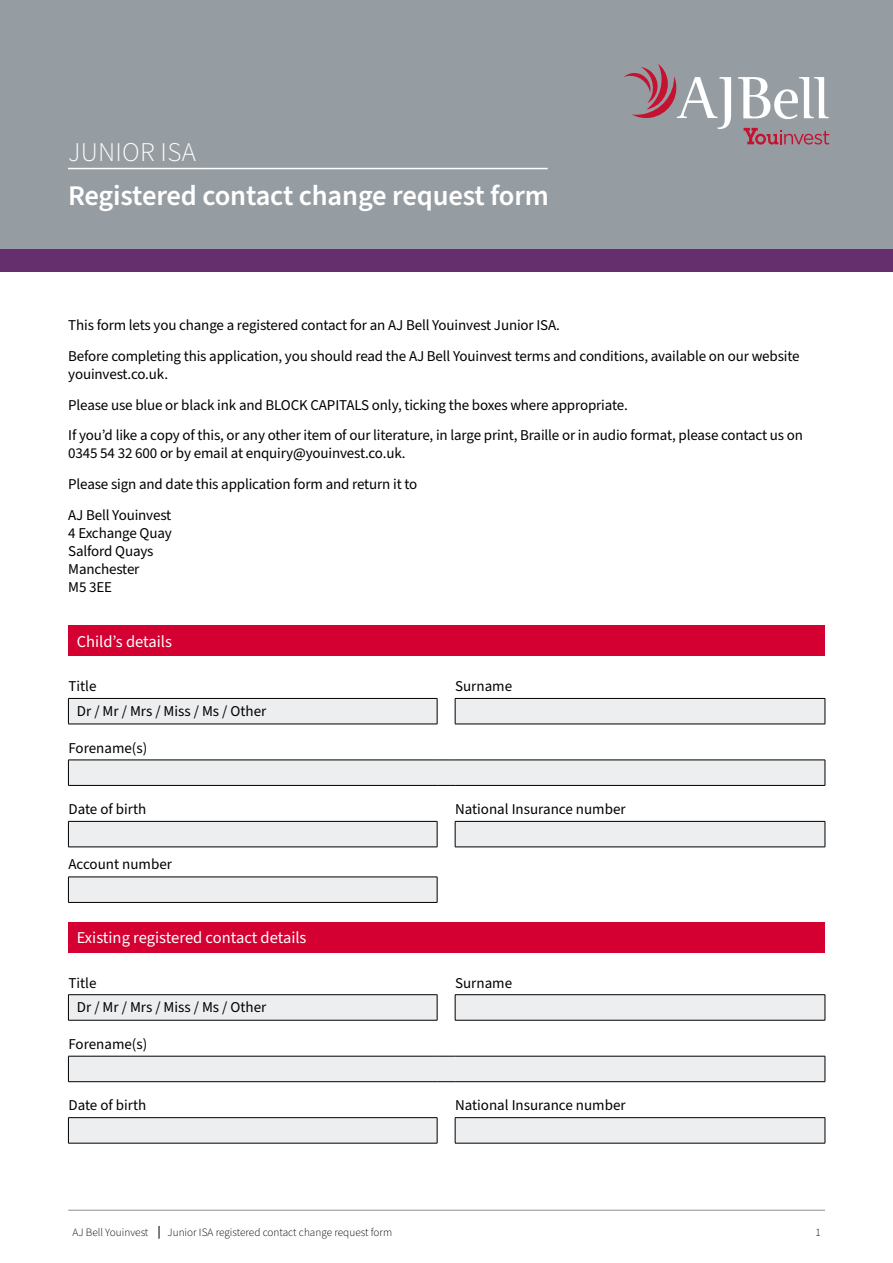
<style>
.page{position:relative;width:893px;height:1263px;background:#fff}
.page>*{position:absolute;margin:0;border:0;box-sizing:border-box;transform-origin:0 0}
.t1{font:600 28.5px "Source Sans Pro";letter-spacing:-.005em;color:#fff}
.t2{font:300 27px "Source Sans Pro";letter-spacing:.01em;color:#fff}
.t3{font:16.5px "Source Sans Pro";color:#fff}
.t4{font:15px/30.8px "Source Sans Pro";letter-spacing:-.01em;color:#000}
.t5{font:300 11.25px "Source Sans Pro";color:#000}
</style>
<div class="page">
<div style="left:0;top:0;width:893px;height:251px;background:#969da2"></div>
<hr style="left:68px;top:168px;width:480px;height:1px;background:#fff">
<svg style="left:738px;top:77px;width:91px;height:42px"></svg>
<svg style="left:624px;top:64px;width:107px;height:65px"></svg>
<svg style="left:744px;top:128px;width:85px;height:17px"></svg>
<div style="left:0;top:250px;width:893px;height:22px;background:#642f6c"></div>
<svg style="left:159px;top:1226px;width:1px;height:13px"></svg>
<hr style="left:68px;top:1210px;width:91px;height:1px;background:#888f95">
<hr style="left:159px;top:1210px;width:626px;height:1px;background:#888f95">
<hr style="left:785px;top:1210px;width:40px;height:1px;background:#888f95">
<div style="left:68px;top:625px;width:757px;height:31px;background:#d50032"></div>
<div style="left:68px;top:922px;width:757px;height:30px;background:#d50032"></div>
<hr style="left:68px;top:724px;width:369px;height:1px;background:#000">
<svg style="left:68px;top:698px;width:758px;height:26px;background:#dddfe0"></svg>
<hr style="left:455px;top:724px;width:370px;height:1px;background:#000">
<svg style="left:68px;top:760px;width:758px;height:26px;background:#e2e4e4"></svg>
<hr style="left:455px;top:785px;width:370px;height:1px;background:#000">
<svg style="left:68px;top:821px;width:757px;height:81px"></svg>
<svg style="left:68px;top:822px;width:1px;height:25px"></svg>
<svg style="left:68px;top:878px;width:1px;height:24px"></svg>
<hr style="left:68px;top:821px;width:369px;height:1px;background:#000">
<svg style="left:437px;top:821px;width:1px;height:26px"></svg>
<hr style="left:68px;top:847px;width:369px;height:1px;background:#000">
<hr style="left:68px;top:877px;width:369px;height:1px;background:#000">
<svg style="left:437px;top:877px;width:1px;height:25px"></svg>
<hr style="left:68px;top:902px;width:369px;height:1px;background:#000">
<hr style="left:455px;top:821px;width:370px;height:1px;background:#000">
<svg style="left:455px;top:821px;width:1px;height:26px"></svg>
<svg style="left:825px;top:821px;width:1px;height:26px"></svg>
<hr style="left:455px;top:847px;width:370px;height:1px;background:#000">
<hr style="left:68px;top:994px;width:369px;height:1px;background:#000">
<hr style="left:68px;top:1020px;width:369px;height:1px;background:#000">
<hr style="left:455px;top:994px;width:370px;height:1px;background:#000">
<svg style="left:68px;top:995px;width:758px;height:25px;background:#e6e8e9"></svg>
<hr style="left:455px;top:1020px;width:370px;height:1px;background:#000">
<div style="left:68px;top:1056px;width:758px;height:26px;background:#eceeef"></div>
<hr style="left:455px;top:1081px;width:370px;height:1px;background:#000">
<hr style="left:68px;top:1117px;width:369px;height:1px;background:#000">
<hr style="left:68px;top:1143px;width:369px;height:1px;background:#000">
<hr style="left:455px;top:1117px;width:370px;height:1px;background:#000">
<svg style="left:68px;top:1118px;width:758px;height:25px;background:#e6e8e9"></svg>
<hr style="left:455px;top:1143px;width:370px;height:1px;background:#000">
<h2 class="t2" style="left:68px;top:134px;width:129px">JUNIOR ISA</h2>
<h1 class="t1" style="left:68px;top:176px;width:482px">Registered contact change request form</h1>
<p class="t4" style="left:68px;top:310px;width:733px">This form lets you change a registered contact for an AJ Bell Youinvest Junior ISA.<br>Before completing this application, you should read the AJ Bell Youinvest terms and conditions, available on our website</p>
<p class="t4" style="left:68px;top:359px;width:736px">youinvest.co.uk.<br>Please use blue or black ink and BLOCK CAPITALS only, ticking the boxes where appropriate.<br>If you’d like a copy of this, or any other item of our literature, in large print, Braille or in audio format, please contact us on</p>
<p class="t4" style="left:68px;top:438px;width:351px">0345 54 32 600 or by email at enquiry@youinvest.co.uk.<br>Please sign and date this application form and return it to<br>AJ Bell Youinvest</p>
<p class="t4" style="left:68px;top:524px;width:105px;line-height:18px">4 Exchange Quay<br>Salford Quays<br>Manchester<br>M5 3EE</p>
<p class="t3" style="left:77px;top:630px;width:97px">Child’s details</p>
<p class="t4" style="left:68px;top:671px;width:30px">Title</p>
<p class="t4" style="left:455px;top:671px;width:59px">Surname</p>
<p class="t4" style="left:77px;top:696px;width:191px">Dr / Mr / Mrs / Miss / Ms / Other</p>
<p class="t4" style="left:68px;top:733px;width:80px">Forename(s)</p>
<p class="t4" style="left:68px;top:794px;width:79px">Date of birth</p>
<p class="t4" style="left:455px;top:794px;width:172px">National Insurance number</p>
<p class="t4" style="left:68px;top:849px;width:105px">Account number</p>
<p class="t3" style="left:77px;top:927px;width:231px">Existing registered contact details</p>
<p class="t4" style="left:68px;top:968px;width:30px">Title</p>
<p class="t4" style="left:455px;top:968px;width:59px">Surname</p>
<p class="t4" style="left:77px;top:992px;width:191px">Dr / Mr / Mrs / Miss / Ms / Other</p>
<p class="t4" style="left:68px;top:1029px;width:80px">Forename(s)</p>
<p class="t4" style="left:68px;top:1090px;width:79px">Date of birth</p>
<p class="t4" style="left:455px;top:1090px;width:172px">National Insurance number</p>
<p class="t5" style="left:72px;top:1225px;width:77px">AJ Bell Youinvest</p>
<p class="t5" style="left:168px;top:1225px;width:226px">Junior ISA registered contact change request form</p>
<p class="t5" style="left:815px;top:1225px;width:7px">1</p>
</div>
